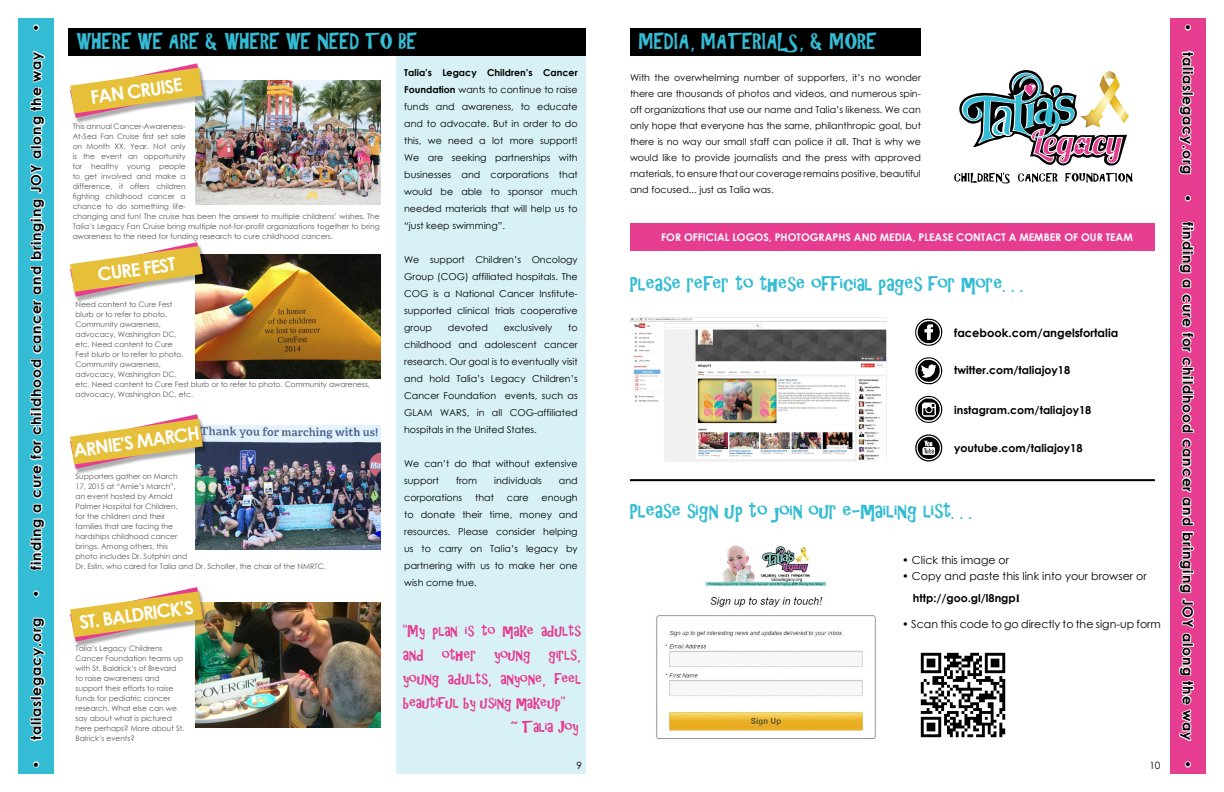
<style>
.page{position:relative;width:1224px;height:792px;background:#fff}
.page>*{position:absolute;margin:0;border:0;box-sizing:border-box;transform-origin:0 0}
.t1{font:20px "ARCHRISTY";color:#33bcd4}
.t2{font:700 18.5px "Century Gothic";color:#fff}
.t3{font:15px "ARCHRISTY";color:#e63d90}
.t4{font:700 14px "Century Gothic";letter-spacing:.06em;color:#000}
.t5{font:700 11.5px "Century Gothic";color:#000}
.t6{font:11px "Century Gothic";color:#000}
.t7{font:700 11px "Century Gothic";color:#000}
.t8{font:700 10.5px "Century Gothic";color:#fff}
.t9{font:10px "Century Gothic";color:#000}
.t10{font:9.5px/17px "Century Gothic";color:#000;text-align:justify}
.t11{font:7.5px/10px "Century Gothic";color:#58595b}
.s1{font-weight:700}
.s2{font-family:"Times New Roman"}
</style>
<div class="page">
<div style="left:1170px;top:18px;width:36px;height:756px;background:#e63d90"></div>
<svg style="left:1184px;top:24px;width:7px;height:7px"></svg>
<svg style="left:1178px;top:50px;width:17px;height:125px"></svg>
<svg style="left:1184px;top:195px;width:7px;height:7px"></svg>
<svg style="left:1178px;top:221px;width:17px;height:521px"></svg>
<svg style="left:1184px;top:761px;width:7px;height:7px"></svg>
<img style="left:196px;top:426px;width:184px;height:124px">
<div style="left:396px;top:55px;width:189px;height:718px;background:#d7f1f6"></div>
<div style="left:18px;top:18px;width:36px;height:756px;background:#33bcd4"></div>
<svg style="left:33px;top:761px;width:7px;height:7px"></svg>
<svg style="left:29px;top:617px;width:17px;height:125px"></svg>
<svg style="left:33px;top:590px;width:7px;height:7px"></svg>
<svg style="left:29px;top:50px;width:17px;height:521px"></svg>
<svg style="left:33px;top:24px;width:7px;height:7px"></svg>
<div style="left:68px;top:29px;width:517px;height:27px;background:#000"></div>
<img style="left:196px;top:255px;width:184px;height:124px">
<img style="left:196px;top:81px;width:184px;height:124px">
<img style="left:196px;top:603px;width:184px;height:124px">
<div style="left:70px;top:66px;width:137px;height:58px;background:#000;opacity:.32"></div>
<svg style="left:70px;top:63px;width:133px;height:55px"></svg>
<div style="left:70px;top:245px;width:137px;height:58px;background:#000;opacity:.32"></div>
<svg style="left:70px;top:242px;width:133px;height:55px"></svg>
<div style="left:70px;top:417px;width:137px;height:58px;background:#000;opacity:.32"></div>
<svg style="left:70px;top:414px;width:133px;height:55px"></svg>
<div style="left:70px;top:590px;width:137px;height:58px;background:#000;opacity:.32"></div>
<svg style="left:70px;top:587px;width:133px;height:55px"></svg>
<img style="left:656px;top:545px;width:220px;height:194px">
<div style="left:630px;top:29px;width:291px;height:27px;background:#000"></div>
<svg style="left:954px;top:70px;width:179px;height:113px"></svg>
<img style="left:1081px;top:72px;width:48px;height:56px">
<div style="left:630px;top:224px;width:525px;height:27px;background:#e63d90"></div>
<svg style="left:915px;top:318px;width:27px;height:28px"></svg>
<svg style="left:915px;top:357px;width:27px;height:28px"></svg>
<svg style="left:915px;top:396px;width:27px;height:27px"></svg>
<img style="left:630px;top:318px;width:256px;height:144px">
<hr style="left:630px;top:479px;width:525px;height:2px;background:#000">
<img style="left:920px;top:652px;width:86px;height:86px">
<svg style="left:915px;top:434px;width:27px;height:28px"></svg>
<h3 class="t4" style="left:26px;top:32px;width:10px;rotate:-90deg">•</h3>
<h3 class="t4" style="left:26px;top:598px;width:548px;rotate:-90deg">• finding a cure for childhood cancer and bringing JOY along the way</h3>
<h3 class="t4" style="left:26px;top:769px;width:152px;rotate:-90deg">• taliaslegacy.org</h3>
<h1 class="t1" style="left:77px;top:29px;width:342px">WHERE WE ARE &amp; WHERE WE NEED TO BE</h1>
<p class="t10" style="left:404px;top:64px;width:175px"><span class="s1">Talia’s Legacy Children’s Cancer Foundation</span> wants to continue to raise funds and awareness, to educate and to advocate. But in order to do this, we need a lot more support!<br>We are seeking partnerships with businesses and corporations that would be able to sponsor much needed materials that will help us to “just keep swimming”.</p>
<p class="t10" style="left:404px;top:251px;width:175px">We support Children’s Oncology Group (COG) affiliated hospitals. The COG is a National Cancer Institute&shy;supported clinical trials cooperative group</p>
<h2 class="t2" style="left:88px;top:87px;width:94px;rotate:-12deg">FAN CRUISE</h2>
<h2 class="t2" style="left:89px;top:83px;width:94px;rotate:-8deg">FAN CRUISE</h2>
<p class="t11" style="left:73px;top:121px;width:309px">This annual Cancer-Awareness-<br>At-Sea Fan Cruise first set sale<br>on Month XX, Year. Not only<br>is the event an opportunity<br>for healthy young people<br>to get involved and make a<br>difference, it offers children<br>fighting childhood cancer a<br>chance to do something life-<br>changing and fun! The cruise has been the answer to multiple childrens’ wishes. The Talia’s Legacy Fan Cruise bring multiple not-for-profit organizations together to bring awareness to the need for funding research to cure childhood cancers.</p>
<h2 class="t2" style="left:88px;top:266px;width:94px;rotate:-12deg">FAN CRUISE</h2>
<h2 class="t2" style="left:96px;top:261px;width:80px;rotate:-8deg">CURE FEST</h2>
<p class="t11" style="left:76px;top:299px;width:296px">Need content to Cure Fest<br>blurb or to refer to photo.<br>Community awareness,<br>advocacy, Washington DC,<br>etc. Need content to Cure<br>Fest blurb or to refer to photo.<br>Community awareness,<br>advocacy, Washington DC,<br>etc. Need content to Cure Fest blurb or to refer to photo. Community awareness, advocacy, Washington DC, etc.</p>
<p class="t10" style="left:448px;top:319px;width:42px">devoted</p>
<p class="t10" style="left:504px;top:319px;width:50px">exclusively</p>
<p class="t10" style="left:404px;top:319px;width:175px;text-indent:164px">to childhood and adolescent cancer research. Our goal is to eventually visit and hold Talia’s Legacy Children’s Cancer Foundation events, such as GLAM WARS, in all COG-affiliated hospitals in the United States.</p>
<p class="t10" style="left:404px;top:454px;width:175px">We can’t do that without extensive support</p>
<h2 class="t2" style="left:88px;top:438px;width:94px;rotate:-12deg">FAN CRUISE</h2>
<h2 class="t2" style="left:71px;top:437px;width:129px;rotate:-8deg">ARNIE’S MARCH</h2>
<p class="t11" style="left:76px;top:471px;width:252px">Supporters gather on March<br>17, 2015 at “Arnie’s March”,<br>an event hosted by Arnold<br>Palmer Hospital for Children,<br>for the children and their<br>families that are facing the<br>hardships childhood cancer<br>brings. Among others, this<br>photo includes Dr. Sutphin and<br>Dr. Eslin, who cared for Talia and Dr. Scholler, the chair of the NMRTC.</p>
<p class="t10" style="left:456px;top:471px;width:22px">from</p>
<p class="t10" style="left:494px;top:471px;width:49px">individuals</p>
<p class="t10" style="left:559px;top:471px;width:20px">and</p>
<p class="t10" style="left:404px;top:488px;width:60px">corporations</p>
<p class="t10" style="left:475px;top:488px;width:20px">that</p>
<p class="t10" style="left:507px;top:488px;width:23px">care</p>
<p class="t10" style="left:404px;top:488px;width:175px;text-indent:137px">enough to donate their time, money and resources. Please consider helping us to carry on Talia’s legacy by partnering with us to make her one wish come true.</p>
<h3 class="t3" style="left:403px;top:622px;width:180px">“My plan is to make adults</h3>
<h3 class="t3" style="left:403px;top:646px;width:180px">and other young girls,</h3>
<h3 class="t3" style="left:403px;top:670px;width:180px">young adults, anyone, feel</h3>
<h3 class="t3" style="left:403px;top:694px;width:164px">beautiful by using makeup”</h3>
<h3 class="t3" style="left:511px;top:718px;width:69px">~ Talia Joy</h3>
<p class="t9" style="left:577px;top:759px;width:7px">9</p>
<h2 class="t2" style="left:88px;top:610px;width:94px;rotate:-12deg">FAN CRUISE</h2>
<h2 class="t2" style="left:78px;top:609px;width:117px;rotate:-8deg">ST. BALDRICK’S</h2>
<p class="t11" style="left:76px;top:644px;width:110px">Talia’s Legacy Childrens<br>Cancer Foundation teams up with St. Baldrick’s of Brevard to raise awareness and support their efforts to raise funds for pediatric cancer research. What else can we say about what is pictured here perhaps? More about St.<br>Balrick’s events?</p>
<h1 class="t1" style="left:639px;top:29px;width:240px">MEDIA, MATERIALS, &amp; MORE</h1>
<p class="t10" style="left:630px;top:69px;width:292px;line-height:16px">With the overwhelming number of supporters, it’s no wonder there are thousands of photos and videos, and numerous spin&shy;off organizations that use our name and Talia’s likeness. We can only hope that everyone has the same, philanthropic goal, but there is no way our small staff can police it all. That is why we would like to provide journalists and the press with approved materials, to ensure that our coverage remains positive, beautiful and focused... just as Talia was.</p>
<p class="t8" style="left:661px;top:229px;width:473px">FOR OFFICIAL LOGOS, PHOTOGRAPHS AND MEDIA, PLEASE CONTACT A MEMBER OF OUR TEAM</p>
<h1 class="t1" style="left:630px;top:272px;width:395px">Please refer to these official pages for more. . .</h1>
<p class="t5" style="left:954px;top:324px;width:166px">facebook.com/angelsfortalia</p>
<p class="t7" style="left:954px;top:362px;width:118px">twitter.com/taliajoy18</p>
<p class="t7" style="left:954px;top:402px;width:139px">instagram.com/taliajoy18</p>
<p class="t7" style="left:954px;top:440px;width:130px">youtube.com/taliajoy18</p>
<h1 class="t1" style="left:630px;top:500px;width:344px">Please sign up to join our e-mailing list. . .</h1>
<p class="t6" style="left:902px;top:552px;width:108px">• Click this image or</p>
<p class="t6" style="left:902px;top:568px;width:246px">• Copy and paste this link into your browser or</p>
<p class="t6" style="left:902px;top:616px;width:260px">• Scan this code to go directly to the sign-up form</p>
<p class="t7" style="left:913px;top:590px;width:109px">http://goo.gl/l8ngp<span class="s2">I</span></p>
<p class="t9" style="left:1149px;top:759px;width:13px">10</p>
<h3 class="t4" style="left:1198px;top:23px;width:152px;rotate:90deg">• taliaslegacy.org</h3>
<h3 class="t4" style="left:1198px;top:194px;width:548px;rotate:90deg">• finding a cure for childhood cancer and bringing JOY along the way</h3>
<h3 class="t4" style="left:1198px;top:760px;width:10px;rotate:90deg">•</h3>
</div>
